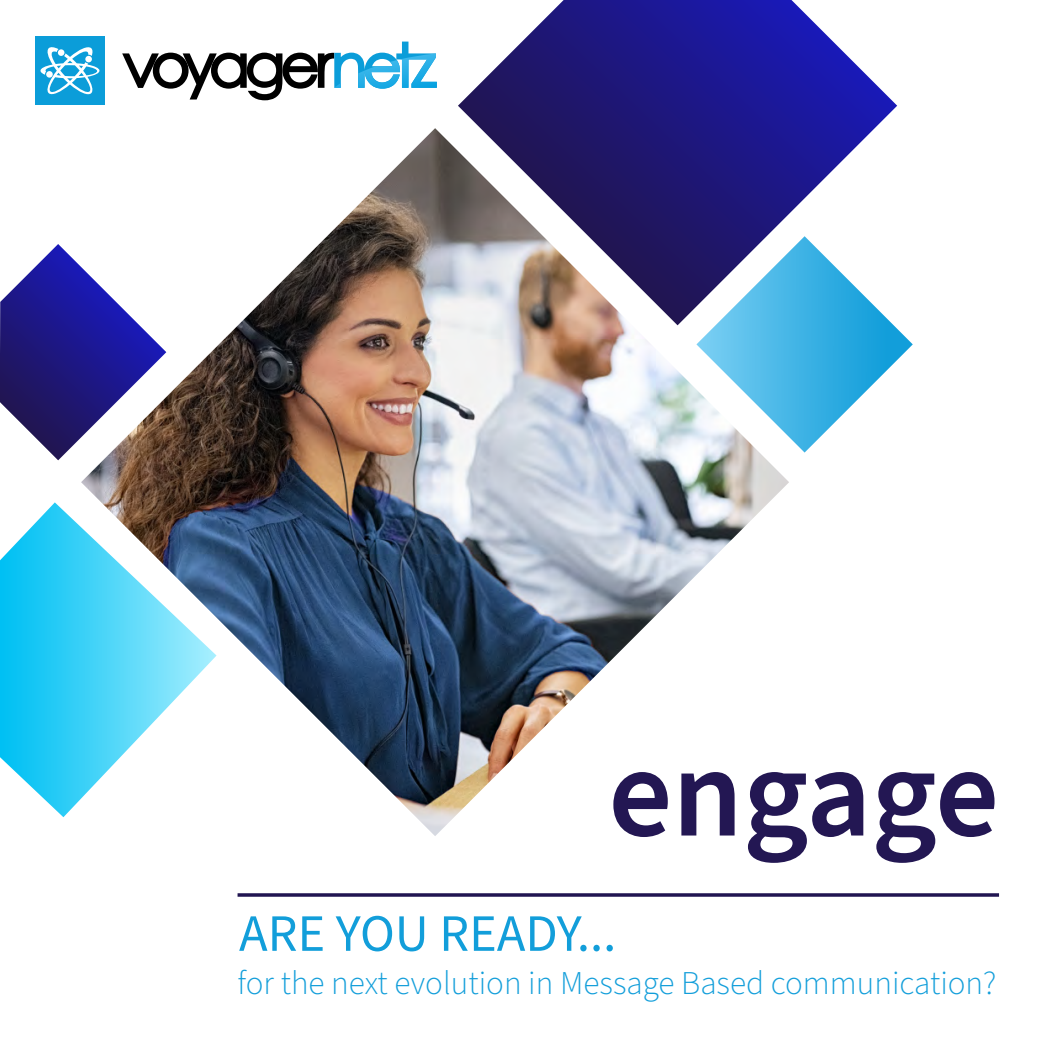
<style>
.page{position:relative;width:1050px;height:1050px;background:#fff}
.page>*{position:absolute;margin:0;border:0;box-sizing:border-box;transform-origin:0 0}
.t1{font:600 126px "Source Sans Pro";color:#211551}
.t2{font:52.5px "Source Sans Pro";color:#129eda}
.t3{font:300 33.25px "Source Sans Pro";color:#129eda}
</style>
<div class="page">
<img style="left:81px;top:128px;width:708px;height:708px">
<svg style="left:458px;top:0;width:439px;height:325px"></svg>
<svg style="left:0;top:502px;width:217px;height:315px"></svg>
<svg style="left:0;top:244px;width:166px;height:216px"></svg>
<svg style="left:696px;top:236px;width:217px;height:217px"></svg>
<svg style="left:122px;top:42px;width:315px;height:58px"></svg>
<div style="left:36px;top:36px;width:69px;height:69px;background:#0b9dd9"></div>
<svg style="left:40px;top:47px;width:60px;height:48px"></svg>
<div style="left:46px;top:71px;width:7px;height:7px;background:#fff;border-radius:50%"></div>
<svg style="left:238px;top:893px;width:761px;height:4px"></svg>
<h1 class="t1" style="left:608px;top:710px;width:392px">engage</h1>
<h2 class="t2" style="left:239px;top:898px;width:379px">ARE YOU READY...</h2>
<p class="t3" style="left:238px;top:960px;width:761px">for the next evolution in Message Based communication?</p>
</div>
